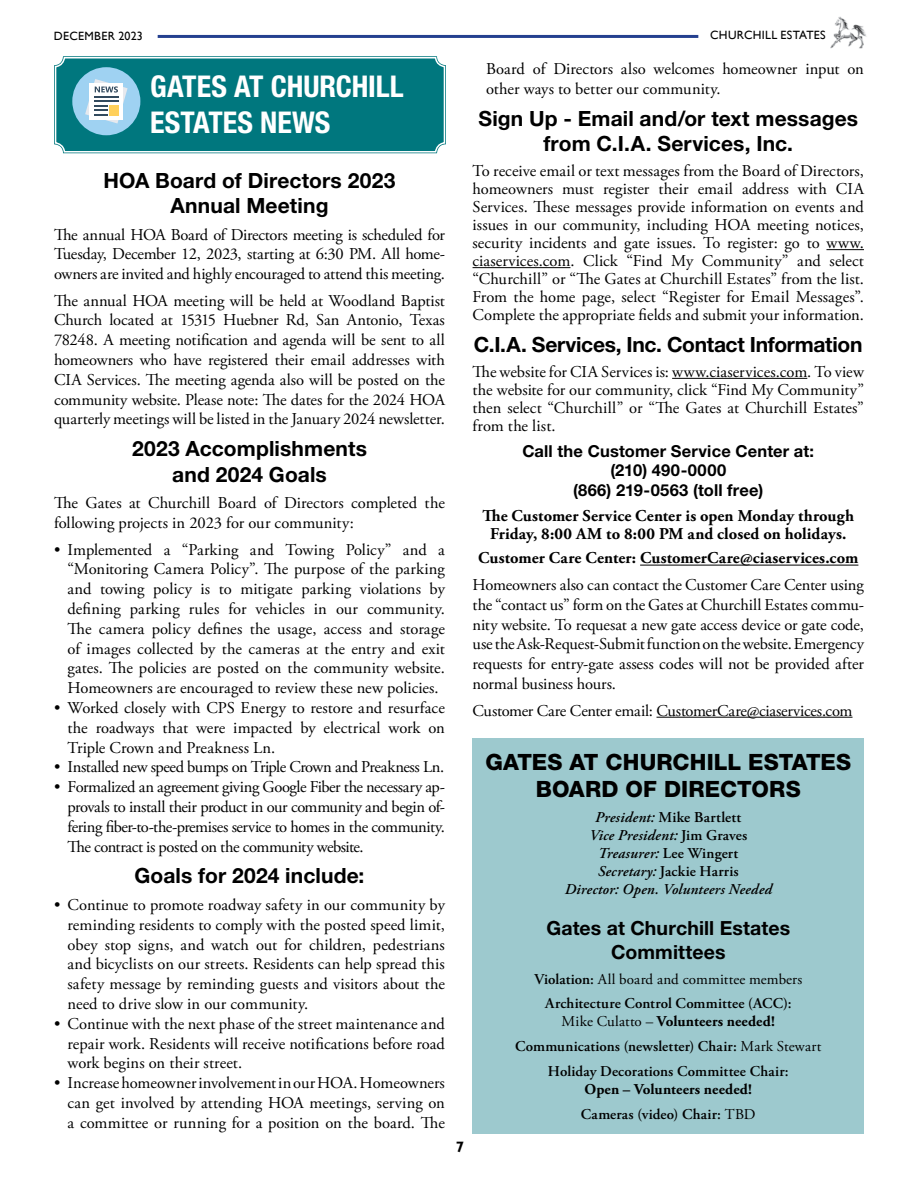
<style>
.page{position:relative;width:918px;height:1188px;background:#fff}
.page>*{position:absolute;margin:0;border:0;box-sizing:border-box;transform-origin:0 0}
.t1{font:700 condensed 30px/36px "Helvetica Neue LT Std";color:#fff}
.t2{font:800 22.5px/27px "Helvetica Neue LT Std";letter-spacing:.005em;color:#000;text-align:center}
.t3{font:700 21px/25.2px "Helvetica Neue LT Std";letter-spacing:.005em;color:#000;text-align:center}
.t4{font:700 21px "Helvetica Neue LT Std";letter-spacing:-.015em;color:#000}
.t5{font:700 19.5px/23.4px "Helvetica Neue LT Std";letter-spacing:.005em;color:#000;text-align:center}
.t6{font:16.5px/19.8px "Adobe Garamond Pro";letter-spacing:-.005em;color:#000;text-align:justify}
.t7{font:700 16.5px/18px "Adobe Garamond Pro";letter-spacing:.005em;color:#000;text-align:center}
.t8{font:700 16.5px/19.5px "Helvetica Neue LT Std";letter-spacing:.01em;color:#000;text-align:center}
.t9{font:16.5px "Adobe Garamond Pro";letter-spacing:-.025em;color:#000}
.t10{font:600 15px/24.8px "Adobe Garamond Pro";letter-spacing:.01em;color:#000;text-align:center}
.t11{font:italic 600 15px/18px "Adobe Garamond Pro";letter-spacing:.015em;color:#000;text-align:center}
.t12{font:700 15px/24.8px "Adobe Garamond Pro";letter-spacing:.01em;color:#000}
.t13{font:700 15px "Gill Sans";color:#000}
.t14{font:12px "Gill Sans";letter-spacing:.025em;color:#000}
.s1{font-style:normal}
.s2{font-weight:400}
.s3{font-weight:700}
.s4{font-weight:600}
</style>
<div class="page">
<img style="left:830px;top:16px;width:37px;height:33px">
<hr style="left:158px;top:35px;width:540px;height:3px;background:#25408f">
<svg style="left:54px;top:56px;width:392px;height:98px;background:#1e868e"></svg>
<div style="left:109px;top:105px;width:10px;height:11px;background:#ffd05b"></div>
<div style="left:473px;top:739px;width:391px;height:395px;background:#9dc9ce"></div>
<hr style="left:826px;top:249px;width:38px;height:1px;background:#000">
<hr style="left:473px;top:267px;width:97px;height:1px;background:#000">
<hr style="left:672px;top:378px;width:135px;height:1px;background:#000">
<hr style="left:640px;top:565px;width:218px;height:1px;background:#000">
<hr style="left:657px;top:717px;width:196px;height:1px;background:#000">
<p class="t14" style="left:54px;top:29px;width:90px">DECEMBER 2023</p>
<p class="t14" style="left:710px;top:28px;width:117px">CHURCHILL ESTATES</p>
<h1 class="t1" style="left:150px;top:68px;width:255px">GATES AT CHURCHILL<br>ESTATES NEWS</h1>
<p class="t6" style="left:486px;top:60px;width:379px">Board of Directors also welcomes homeowner input on other ways to better our community.</p>
<p class="t3" style="left:478px;top:106px;width:381px">Sign Up - Email and/or text messages from C.I.A. Services, Inc.</p>
<p class="t6" style="left:473px;top:162px;width:393px;line-height:18px">To receive email or text messages from the Board of Directors, homeowners must register their email address with CIA Services. These messages provide information on events and issues in our community, including HOA meeting notices, security incidents and gate issues. To register: go to www. ciaservices.com. Click “Find My Community” and select “Churchill” or “The Gates at Churchill Estates” from the list.<br>From the home page, select “Register for Email Messages”.<br>Complete the appropriate fields and submit your information.</p>
<p class="t4" style="left:474px;top:331px;width:390px">C.I.A. Services, Inc. Contact Information</p>
<p class="t6" style="left:473px;top:363px;width:393px;line-height:18px">The website for CIA Services is: www.ciaservices.com. To view the website for our community, click “Find My Community” then select “Churchill” or “The Gates at Churchill Estates” from the list.</p>
<p class="t8" style="left:522px;top:441px;width:293px">Call the Customer Service Center at: (210) 490-0000<br>(866) 219-0563 (toll free)</p>
<p class="t7" style="left:482px;top:507px;width:373px">The Customer Service Center is open Monday through<br>Friday, 8:00 AM to 8:00 PM and closed on holidays.</p>
<p class="t7" style="left:478px;top:550px;width:382px">Customer Care Center: CustomerCare@ciaservices.com</p>
<p class="t6" style="left:473px;top:575px;width:393px">Homeowners also can contact the Customer Care Center using the “contact us” form on the Gates at Churchill Estates commu&shy;nity website. To requesat a new gate access device or gate code, use the Ask-Request-Submit function on the website. Emergency requests for entry-gate assess codes will not be provided after normal business hours.</p>
<p class="t6" style="left:473px;top:701px;width:381px">Customer Care Center email: CustomerCare@ciaservices.com</p>
<p class="t3" style="left:104px;top:167px;width:293px">HOA Board of Directors 2023<br>Annual Meeting</p>
<p class="t6" style="left:54px;top:225px;width:392px">The annual HOA Board of Directors meeting is scheduled for Tuesday, December 12, 2023, starting at 6:30 PM. All home&shy;owners are invited and highly encouraged to attend this meeting.</p>
<p class="t6" style="left:54px;top:291px;width:392px">The annual HOA meeting will be held at Woodland Baptist Church located at 15315 Huebner Rd, San Antonio, Texas 78248. A meeting notification and agenda will be sent to all homeowners who have registered their email addresses with CIA Services. The meeting agenda also will be posted on the community website. Please note: The dates for the 2024 HOA quarterly meetings will be listed in the January 2024 newsletter.</p>
<p class="t3" style="left:132px;top:436px;width:236px">2023 Accomplishments and 2024 Goals</p>
<p class="t6" style="left:54px;top:494px;width:392px">The Gates at Churchill Board of Directors completed the following projects in 2023 for our community:</p>
<p class="t6" style="left:68px;top:540px;width:379px;text-indent:-13px">• Implemented a “Parking and Towing Policy” and a “Monitoring Camera Policy”. The purpose of the parking and towing policy is to mitigate parking violations by defining parking rules for vehicles in our community.<br>The camera policy defines the usage, access and storage of images collected by the cameras at the entry and exit gates. The policies are posted on the community website.<br>Homeowners are encouraged to review these new policies.</p>
<p class="t6" style="left:68px;top:698px;width:379px;text-indent:-13px">• Worked closely with CPS Energy to restore and resurface the roadways that were impacted by electrical work on Triple Crown and Preakness Ln.</p>
<p class="t9" style="left:54px;top:757px;width:392px">• Installed new speed bumps on Triple Crown and Preakness Ln.</p>
<p class="t6" style="left:68px;top:778px;width:379px;text-indent:-13px">• Formalized an agreement giving Google Fiber the necessary ap&shy;provals to install their product in our community and begin of&shy;fering fiber-to-the-premises service to homes in the community.<br>The contract is posted on the community website.</p>
<p class="t3" style="left:135px;top:863px;width:231px">Goals for 2024 include:</p>
<p class="t6" style="left:68px;top:895px;width:379px;text-indent:-13px">• Continue to promote roadway safety in our community by reminding residents to comply with the posted speed limit, obey stop signs, and watch out for children, pedestrians and bicyclists on our streets. Residents can help spread this safety message by reminding guests and visitors about the need to drive slow in our community.</p>
<p class="t6" style="left:68px;top:1014px;width:379px;text-indent:-13px">• Continue with the next phase of the street maintenance and repair work. Residents will receive notifications before road work begins on their street.</p>
<p class="t6" style="left:68px;top:1074px;width:379px;text-indent:-13px">• Increase homeowner involvement in our HOA. Homeowners can get involved by attending HOA meetings, serving on a committee or running for a position on the board. The</p>
<h2 class="t2" style="left:485px;top:749px;width:367px">GATES AT CHURCHILL ESTATES<br>BOARD OF DIRECTORS</h2>
<p class="t11" style="left:565px;top:808px;width:209px">President: <span class="s1">Mike Bartlett<br></span>Vice President: <span class="s1">Jim Graves<br></span>Treasurer: <span class="s1">Lee Wingert<br></span>Secretary: <span class="s1">Jackie Harris<br></span>Director: Open. Volunteers Needed</p>
<p class="t5" style="left:546px;top:916px;width:245px">Gates at Churchill Estates<br>Committees</p>
<p class="t10" style="left:534px;top:967px;width:269px">Violation: <span class="s2">All board and committee members<br></span>Architecture Control Committee (ACC):</p>
<p class="t10" style="left:515px;top:1009px;width:308px"><span class="s2">Mike Culatto –</span> <span class="s3">Volunteers needed!<br></span>Communications (newsletter) Chair: <span class="s2">Mark Stewart<br></span>Holiday Decorations Committee Chair:</p>
<p class="t12" style="left:581px;top:1077px;width:176px">Open – Volunteers needed!<br><span class="s4">Cameras (video) Chair:</span> <span class="s2">TBD</span></p>
<p class="t13" style="left:456px;top:1138px;width:10px">7</p>
</div>
